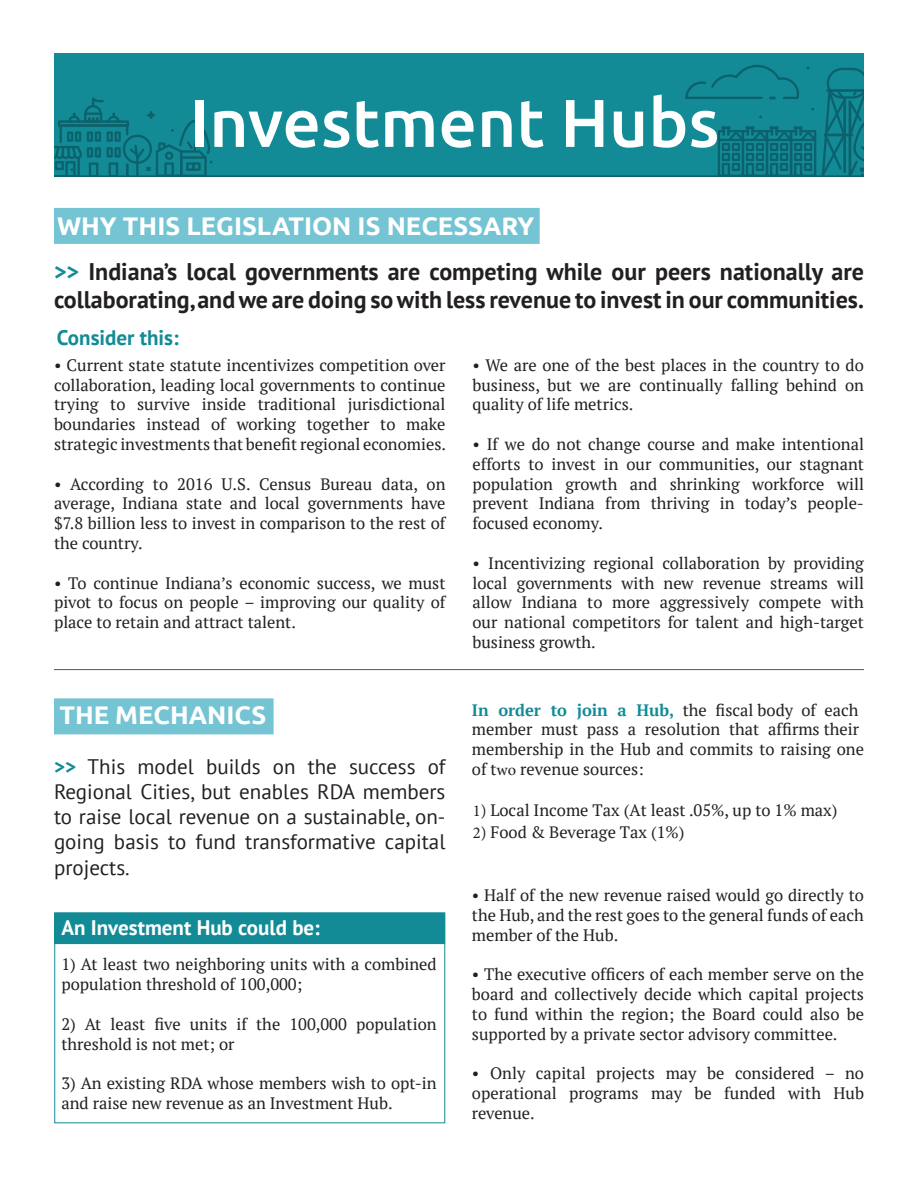
<style>
.page{position:relative;width:918px;height:1188px;background:#fff}
.page>*{position:absolute;margin:0;border:0;box-sizing:border-box;transform-origin:0 0}
.t1{font:500 67.5px "Ubuntu";color:#fff}
.t2{font:700 25.5px "Ubuntu";color:#fff}
.t3{font:700 24px/28.8px "PT Sans";color:#231f20}
.t4{font:21px/25.2px "PT Sans";color:#231f20;text-align:justify}
.t5{font:700 21px "PT Sans";color:#fff}
.t6{font:700 21px "PT Sans";color:#138b96}
.t7{font:16.5px/19.8px "PT Serif";color:#231f20;text-align:justify}
.s1{color:#138b96}
.s2{font-weight:700;color:#138b96}
.s3{font-family:"Minion Pro"}
</style>
<div class="page">
<div style="left:54px;top:53px;width:810px;height:124px;background:#138b96"></div>
<svg style="left:54px;top:65px;width:810px;height:112px"></svg>
<div style="left:54px;top:208px;width:486px;height:36px;background:#74c4d4;border:2px solid #74c4d4"></div>
<hr style="left:54px;top:669px;width:810px;height:1px;background:#555656">
<div style="left:54px;top:698px;width:220px;height:36px;background:#74c4d4;border:2px solid #74c4d4"></div>
<div style="left:54px;top:913px;width:391px;height:31px;background:#138b96"></div>
<div style="left:54px;top:913px;width:391px;height:210px;border:1px solid #138b96"></div>
<p class="t1" style="left:190px;top:80px;width:531px">Investment Hubs</p>
<p class="t2" style="left:57px;top:211px;width:479px">WHY THIS LEGISLATION IS NECESSARY</p>
<p class="t3" style="left:54px;top:256px;width:812px"><span class="s1">&gt;&gt;</span> Indiana’s local governments are competing while our peers nationally are collaborating, and we are doing so with less revenue to invest in our communities.</p>
<p class="t6" style="left:57px;top:324px;width:123px">Consider this:</p>
<p class="t7" style="left:54px;top:355px;width:394px">• Current state statute incentivizes competition over collaboration, leading local governments to continue trying to survive inside traditional jurisdictional boundaries instead of working together to make strategic investments that benefit regional economies.</p>
<p class="t7" style="left:54px;top:474px;width:393px">• According to 2016 U.S. Census Bureau data, on average, Indiana state and local governments have $7.8 billion less to invest in comparison to the rest of the country.</p>
<p class="t7" style="left:54px;top:573px;width:393px">• To continue Indiana’s economic success, we must pivot to focus on people – improving our quality of place to retain and attract talent.</p>
<p class="t2" style="left:59px;top:700px;width:209px">THE MECHANICS</p>
<p class="t4" style="left:54px;top:753px;width:393px"><span class="s2">&gt;&gt;</span> This model builds on the success of Regional Cities, but enables RDA members to raise local revenue on a sustainable, on&shy;going basis to fund transformative capital projects.</p>
<p class="t5" style="left:61px;top:914px;width:260px">An Investment Hub could be:</p>
<p class="t7" style="left:61px;top:955px;width:377px">1) At least two neighboring units with a combined population threshold of 100,000;</p>
<p class="t7" style="left:61px;top:1014px;width:377px">2) At least five units if the 100,000 population threshold is not met; or</p>
<p class="t7" style="left:61px;top:1073px;width:377px">3) An existing RDA whose members wish to opt-in and raise new revenue as an Investment Hub.</p>
<p class="t7" style="left:472px;top:355px;width:393px">• We are one of the best places in the country to do business, but we are continually falling behind on quality of life metrics.</p>
<p class="t7" style="left:472px;top:434px;width:393px">• If we do not change course and make intentional efforts to invest in our communities, our stagnant population growth and shrinking workforce will prevent Indiana from thriving in today’s people&shy;focused economy.</p>
<p class="t7" style="left:472px;top:553px;width:393px">• Incentivizing regional collaboration by providing local governments with new revenue streams will allow Indiana to more aggressively compete with our national competitors for talent and high-target business growth.</p>
<p class="t7" style="left:472px;top:700px;width:394px;text-align:left"><span class="s2">In order to join a Hub,</span> the fiscal body of each member must pass a resolution that affirms their membership in the Hub and commits to raising one of t<span class="s3">wo</span> revenue sources:</p>
<p class="t7" style="left:473px;top:800px;width:366px"><span class="s3">1)</span> Local Income Tax (At least .05%, up to 1% max)</p>
<p class="t7" style="left:473px;top:822px;width:213px"><span class="s3">2)</span> Food &amp; Beverage Tax (1%)</p>
<p class="t7" style="left:472px;top:885px;width:394px">• Half of the new revenue raised would go directly to the Hub, and the rest goes to the general funds of each member of the Hub.</p>
<p class="t7" style="left:472px;top:965px;width:394px">• The executive officers of each member serve on the board and collectively decide which capital projects to fund within the region; the Board could also be supported by a private sector advisory committee.</p>
<p class="t7" style="left:472px;top:1064px;width:394px">• Only capital projects may be considered – no operational programs may be funded with Hub revenue.</p>
</div>
